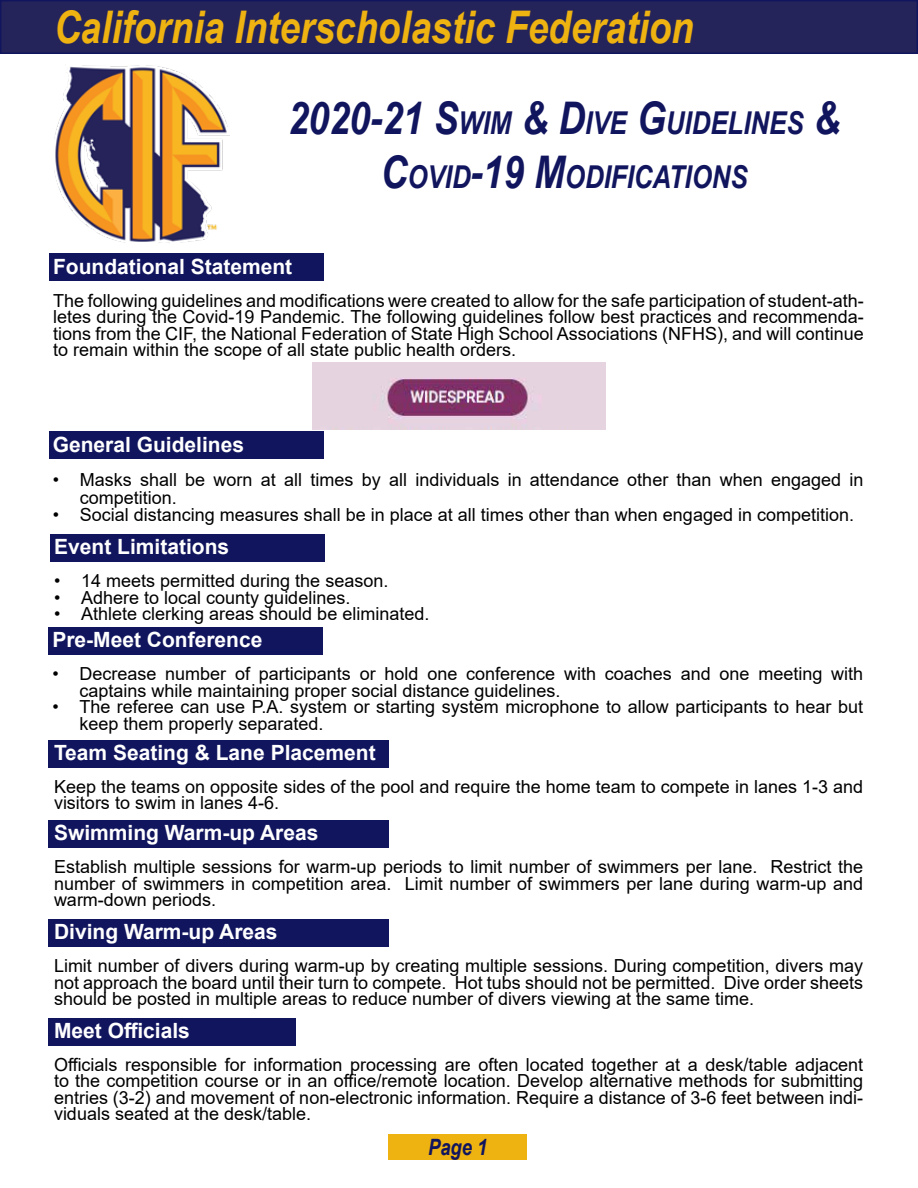
<style>
.page{position:relative;width:918px;height:1188px;background:#fff}
.page>*{position:absolute;margin:0;border:0;box-sizing:border-box;transform-origin:0 0}
.t1{font:italic 700 45px "Arial Narrow";color:#eeb211}
.t2{font:italic 700 31.5px/54px "Arial Narrow";color:#11155e;text-align:center}
.t3{font:italic 700 22.5px "Arial Narrow";color:#11155e}
.t4{font:700 21px "Arial";color:#fff}
.t5{font:18px/16.5px "Arial";color:#000;text-align:justify}
.s1{font-size:45px}
</style>
<div class="page">
<div style="left:0;top:0;width:918px;height:54px;background:#25245a;border:2px solid #11155e"></div>
<img style="left:54px;top:65px;width:176px;height:178px">
<div style="left:49px;top:253px;width:275px;height:28px;background:#11155e"></div>
<div style="left:49px;top:431px;width:274px;height:28px;background:#11155e"></div>
<div style="left:50px;top:534px;width:275px;height:28px;background:#11155e"></div>
<div style="left:49px;top:628px;width:274px;height:27px;background:#11155e"></div>
<div style="left:49px;top:740px;width:340px;height:27px;background:#11155e"></div>
<div style="left:389px;top:1134px;width:138px;height:26px;background:#eeb211"></div>
<div style="left:49px;top:820px;width:340px;height:28px;background:#11155e"></div>
<div style="left:49px;top:919px;width:340px;height:28px;background:#11155e"></div>
<div style="left:49px;top:1018px;width:247px;height:27px;background:#11155e"></div>
<img style="left:312px;top:363px;width:294px;height:66px">
<h1 class="t1" style="left:54px;top:-7px;width:641px">California Interscholastic Federation</h1>
<h2 class="t2" style="left:288px;top:95px;width:554px"><span class="s1">2020-21 S</span>WIM <span class="s1">&amp; D</span>IVE <span class="s1">G</span>UIDELINES <span class="s1">&amp;<br>C</span>OVID<span class="s1">-19 M</span>ODIFICATIONS</h2>
<p class="t4" style="left:53px;top:252px;width:241px">Foundational Statement</p>
<p class="t5" style="left:53px;top:292px;width:812px">The following guidelines and modifications were created to allow for the safe participation of student-ath&shy;letes during the Covid-19 Pandemic. The following guidelines follow best practices and recommenda&shy;tions from the CIF, the National Federation of State High School Associations (NFHS), and will continue to remain within the scope of all state public health orders.</p>
<p class="t4" style="left:53px;top:430px;width:193px">General Guidelines</p>
<p class="t5" style="left:80px;top:471px;width:785px;line-height:18px;text-indent:-27px">• Masks shall be worn at all times by all individuals in attendance other than when engaged in competition.</p>
<p class="t5" style="left:53px;top:506px;width:803px">• Social distancing measures shall be in place at all times other than when engaged in competition.</p>
<p class="t4" style="left:54px;top:532px;width:177px">Event Limitations</p>
<p class="t5" style="left:54px;top:573px;width:336px">• 14 meets permitted during the season.</p>
<p class="t5" style="left:54px;top:589px;width:298px">• Adhere to local county guidelines.</p>
<p class="t5" style="left:54px;top:606px;width:377px">• Athlete clerking areas should be eliminated.</p>
<p class="t4" style="left:52px;top:625px;width:212px">Pre-Meet Conference</p>
<p class="t5" style="left:79px;top:666px;width:785px;text-indent:-27px">• Decrease number of participants or hold one conference with coaches and one meeting with captains while maintaining proper social distance guidelines.</p>
<p class="t5" style="left:79px;top:699px;width:785px;text-indent:-27px">• The referee can use P.A. system or starting system microphone to allow participants to hear but keep them properly separated.</p>
<p class="t4" style="left:54px;top:737px;width:323px">Team Seating &amp; Lane Placement</p>
<p class="t5" style="left:54px;top:778px;width:811px">Keep the teams on opposite sides of the pool and require the home team to compete in lanes 1-3 and visitors to swim in lanes 4-6.</p>
<p class="t4" style="left:54px;top:818px;width:266px">Swimming Warm-up Areas</p>
<p class="t5" style="left:54px;top:858px;width:811px">Establish multiple sessions for warm-up periods to limit number of swimmers per lane. Restrict the number of swimmers in competition area. Limit number of swimmers per lane during warm-up and warm-down periods.</p>
<p class="t4" style="left:54px;top:917px;width:225px">Diving Warm-up Areas</p>
<p class="t5" style="left:54px;top:958px;width:811px">Limit number of divers during warm-up by creating multiple sessions. During competition, divers may not approach the board until their turn to compete. Hot tubs should not be permitted. Dive order sheets should be posted in multiple areas to reduce number of divers viewing at the same time.</p>
<p class="t4" style="left:54px;top:1016px;width:137px">Meet Officials</p>
<p class="t5" style="left:54px;top:1056px;width:811px">Officials responsible for information processing are often located together at a desk/table adjacent to the competition course or in an office/remote location. Develop alternative methods for submitting entries (3-2) and movement of non-electronic information. Require a distance of 3-6 feet between indi&shy;viduals seated at the desk/table.</p>
<p class="t3" style="left:428px;top:1130px;width:61px">Page 1</p>
</div>
